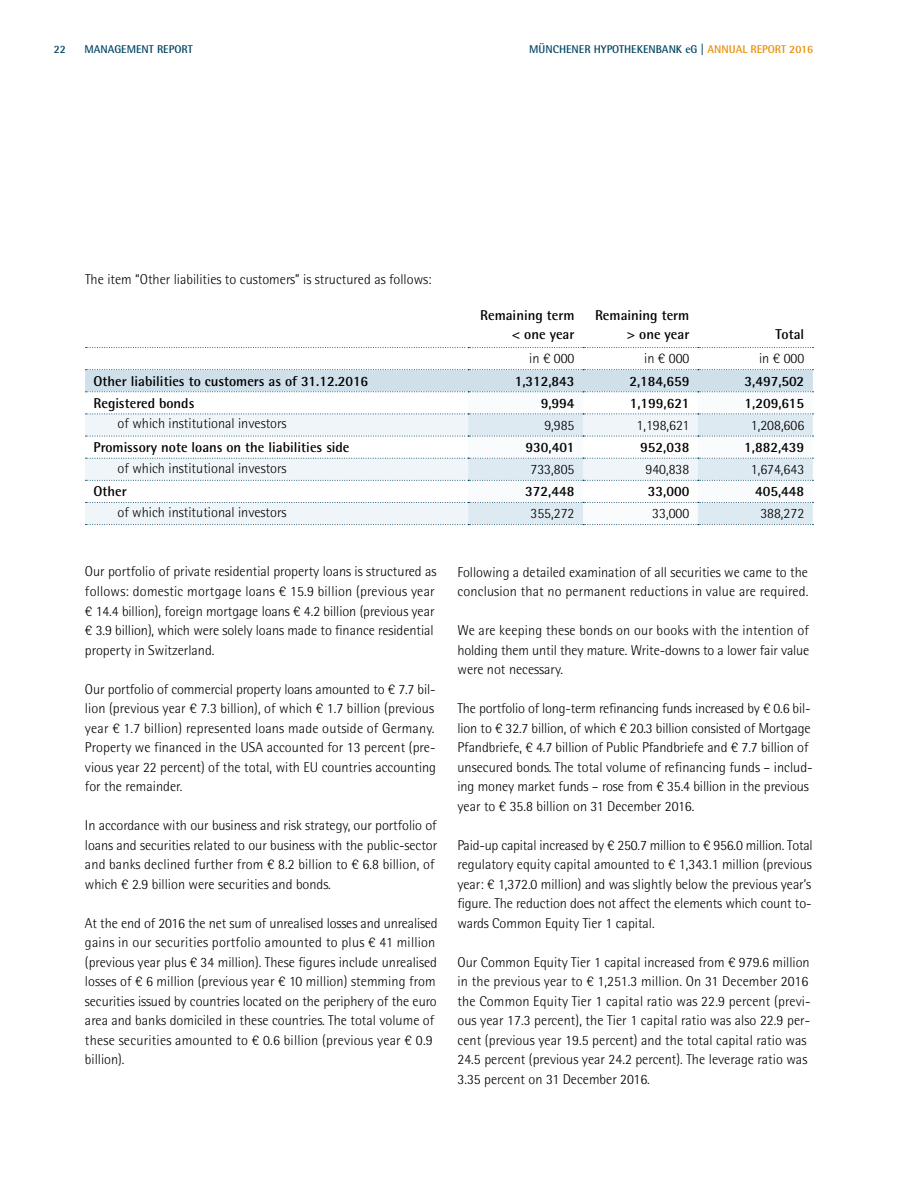
<style>
.page{position:relative;width:915px;height:1183px;background:#fff}
.page>*{position:absolute;margin:0;border:0;box-sizing:border-box;transform-origin:0 0}
.t1{font:300 14.25px/19.5px "Rotis Semi Sans Pro";color:#000}
.t2{font:700 14.25px/19.5px "Rotis Semi Sans Pro";color:#000;text-align:right}
.t3{font:700 11.25px "Rotis Semi Sans Pro";color:#004563}
.s1{color:#ea8d00}
</style>
<div class="page">
<svg style="left:468px;top:392px;width:343px;height:1px"></svg>
<svg style="left:85px;top:347px;width:728px;height:45px"></svg>
<svg style="left:85px;top:413px;width:728px;height:112px"></svg>
<p class="t3" style="left:54px;top:42px;width:14px">22</p>
<p class="t3" style="left:84px;top:42px;width:110px">MANAGEMENT REPORT</p>
<p class="t3" style="left:529px;top:42px;width:285px">MÜNCHENER HYPOTHEKENBANK eG | <span class="s1">ANNUAL REPORT 2016</span></p>
<p class="t1" style="left:85px;top:269px;width:348px">The item “Other liabilities to customers” is structured as follows:</p>
<p class="t2" style="left:480px;top:305px;width:96px">Remaining term &lt; one year</p>
<p class="t2" style="left:595px;top:305px;width:96px">Remaining term &gt; one year</p>
<p class="t2" style="left:775px;top:324px;width:30px">Total</p>
<p class="t1" style="left:529px;top:348px;width:47px">in € 000</p>
<p class="t1" style="left:644px;top:348px;width:47px">in € 000</p>
<p class="t1" style="left:758px;top:348px;width:47px">in € 000</p>
<p class="t2" style="left:94px;top:371px;width:276px">Other liabilities to customers as of 31.12.2016</p>
<p class="t2" style="left:514px;top:371px;width:61px">1,312,843</p>
<p class="t2" style="left:629px;top:371px;width:61px">2,184,659</p>
<p class="t2" style="left:744px;top:371px;width:61px">3,497,502</p>
<p class="t2" style="left:94px;top:393px;width:102px">Registered bonds</p>
<p class="t2" style="left:540px;top:393px;width:35px">9,994</p>
<p class="t2" style="left:629px;top:393px;width:61px">1,199,621</p>
<p class="t2" style="left:744px;top:393px;width:61px">1,209,615</p>
<p class="t1" style="left:117px;top:414px;width:170px">of which institutional investors</p>
<p class="t1" style="left:544px;top:415px;width:32px">9,985</p>
<p class="t1" style="left:636px;top:415px;width:54px">1,198,621</p>
<p class="t1" style="left:750px;top:415px;width:55px">1,208,606</p>
<p class="t2" style="left:93px;top:437px;width:257px">Promissory note loans on the liabilities side</p>
<p class="t2" style="left:525px;top:437px;width:50px">930,401</p>
<p class="t2" style="left:640px;top:437px;width:51px">952,038</p>
<p class="t2" style="left:744px;top:437px;width:61px">1,882,439</p>
<p class="t1" style="left:117px;top:458px;width:170px">of which institutional investors</p>
<p class="t1" style="left:530px;top:459px;width:45px">733,805</p>
<p class="t1" style="left:645px;top:459px;width:45px">940,838</p>
<p class="t1" style="left:750px;top:459px;width:55px">1,674,643</p>
<p class="t2" style="left:93px;top:481px;width:35px">Other</p>
<p class="t2" style="left:525px;top:481px;width:51px">372,448</p>
<p class="t2" style="left:647px;top:481px;width:43px">33,000</p>
<p class="t2" style="left:754px;top:481px;width:51px">405,448</p>
<p class="t1" style="left:117px;top:502px;width:170px">of which institutional investors</p>
<p class="t1" style="left:530px;top:504px;width:45px">355,272</p>
<p class="t1" style="left:652px;top:504px;width:38px">33,000</p>
<p class="t1" style="left:760px;top:504px;width:45px">388,272</p>
<p class="t1" style="left:85px;top:562px;width:353px">Our portfolio of private residential property loans is structured as follows: domestic mortgage loans € 15.9 billion (previous year € 14.4 billion), foreign mortgage loans € 4.2 billion (previous year € 3.9 billion), which were solely loans made to finance residential property in Switzerland.</p>
<p class="t1" style="left:85px;top:679px;width:352px">Our portfolio of commercial property loans amounted to € 7.7 bil&shy;lion (previous year € 7.3 billion), of which € 1.7 billion (previous year € 1.7 billion) represented loans made outside of Germany.<br>Property we financed in the USA accounted for 13 percent (pre&shy;vious year 22 percent) of the total, with EU countries accounting for the remainder.</p>
<p class="t1" style="left:85px;top:815px;width:353px">In accordance with our business and risk strategy, our portfolio of loans and securities related to our business with the public-sector and banks declined further from € 8.2 billion to € 6.8 billion, of which € 2.9 billion were securities and bonds.</p>
<p class="t1" style="left:85px;top:913px;width:354px">At the end of 2016 the net sum of unrealised losses and unrealised gains in our securities portfolio amounted to plus € 41 million (previous year plus € 34 million). These figures include unrealised losses of € 6 million (previous year € 10 million) stemming from securities issued by countries located on the periphery of the euro area and banks domiciled in these countries. The total volume of these securities amounted to € 0.6 billion (previous year € 0.9 billion).</p>
<p class="t1" style="left:457px;top:562px;width:352px">Following a detailed examination of all securities we came to the conclusion that no permanent reductions in value are required.</p>
<p class="t1" style="left:457px;top:620px;width:353px;text-align:justify">We are keeping these bonds on our books with the intention of holding them until they mature. Write-downs to a lower fair value were not necessary.</p>
<p class="t1" style="left:457px;top:698px;width:356px">The portfolio of long-term refinancing funds increased by € 0.6 bil&shy;lion to € 32.7 billion, of which € 20.3 billion consisted of Mortgage Pfandbriefe, € 4.7 billion of Public Pfandbriefe and € 7.7 billion of unsecured bonds. The total volume of refinancing funds – includ&shy;ing money market funds – rose from € 35.4 billion in the previous year to € 35.8 billion on 31 December 2016.</p>
<p class="t1" style="left:457px;top:835px;width:356px;text-align:justify">Paid-up capital increased by € 250.7 million to € 956.0 million. Total regulatory equity capital amounted to € 1,343.1 million (previous year: € 1,372.0 million) and was slightly below the previous year’s figure. The reduction does not affect the elements which count to&shy;wards Common Equity Tier 1 capital.</p>
<p class="t1" style="left:457px;top:952px;width:355px">Our Common Equity Tier 1 capital increased from € 979.6 million in the previous year to € 1,251.3 million. On 31 December 2016 the Common Equity Tier 1 capital ratio was 22.9 percent (previ&shy;ous year 17.3 percent), the Tier 1 capital ratio was also 22.9 per&shy;cent (previous year 19.5 percent) and the total capital ratio was 24.5 percent (previous year 24.2 percent). The leverage ratio was 3.35 percent on 31 December 2016.</p>
</div>
